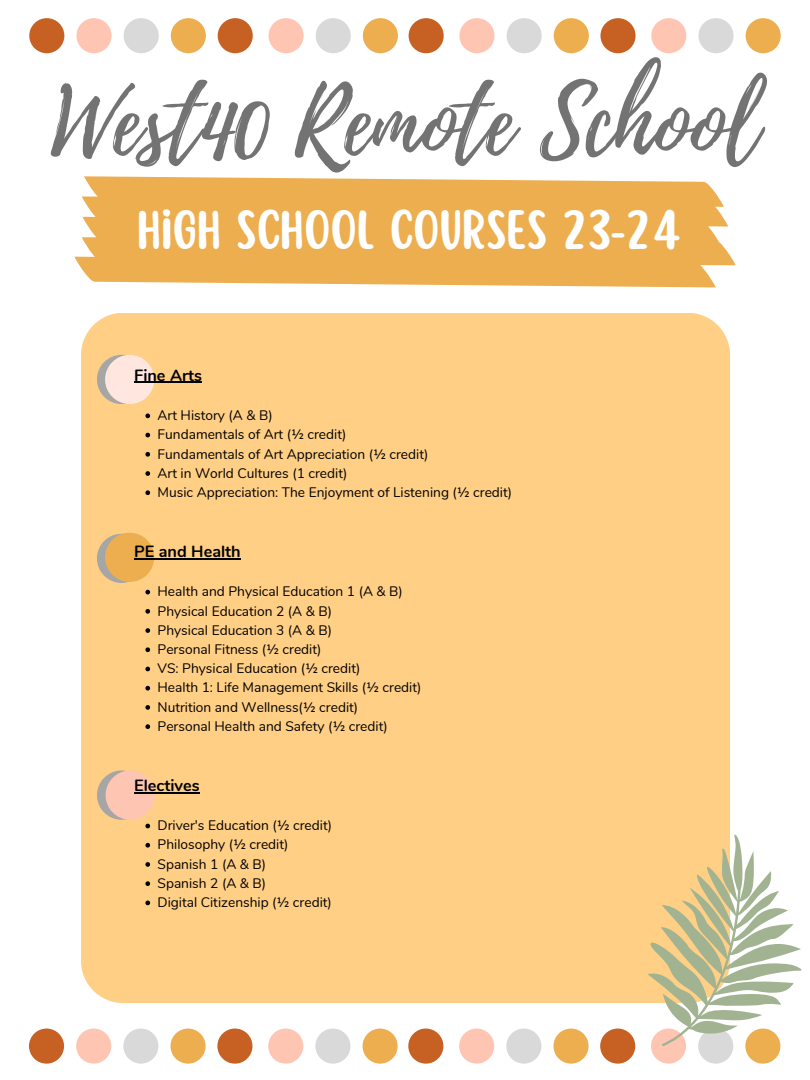
<style>
.page{position:relative;width:810px;height:1080px;background:#fff}
.page>*{position:absolute;margin:0;border:0;box-sizing:border-box;transform-origin:0 0}
.t1{font:91.69px "Playlist Script";color:#737373}
.t2{font:48.75px "Scripter";color:#fff}
.t3{font:700 16.25px "Nunito";color:#000}
.t4{font:13.75px "Nunito";color:#000}
</style>
<div class="page">
<svg style="left:75px;top:176px;width:661px;height:111px;background:#eeb560"></svg>
<div style="left:29px;top:18px;width:35px;height:35px;background:#c66123;border-radius:50%"></div>
<div style="left:76px;top:18px;width:36px;height:35px;background:#ffc5b3;border-radius:50%"></div>
<div style="left:124px;top:18px;width:35px;height:35px;background:#d9d9d9;border-radius:50%"></div>
<div style="left:171px;top:18px;width:35px;height:35px;background:#edae50;border-radius:50%"></div>
<div style="left:218px;top:18px;width:35px;height:35px;background:#c66123;border-radius:50%"></div>
<div style="left:269px;top:18px;width:35px;height:35px;background:#ffc5b3;border-radius:50%"></div>
<div style="left:316px;top:18px;width:35px;height:35px;background:#d9d9d9;border-radius:50%"></div>
<div style="left:363px;top:18px;width:35px;height:35px;background:#edae50;border-radius:50%"></div>
<div style="left:409px;top:18px;width:35px;height:35px;background:#c66123;border-radius:50%"></div>
<div style="left:459px;top:18px;width:36px;height:35px;background:#ffc5b3;border-radius:50%"></div>
<div style="left:507px;top:18px;width:35px;height:35px;background:#d9d9d9;border-radius:50%"></div>
<div style="left:554px;top:18px;width:35px;height:35px;background:#edae50;border-radius:50%"></div>
<div style="left:600px;top:18px;width:36px;height:35px;background:#c66123;border-radius:50%"></div>
<div style="left:651px;top:18px;width:35px;height:35px;background:#ffc5b3;border-radius:50%"></div>
<div style="left:698px;top:18px;width:36px;height:35px;background:#d9d9d9;border-radius:50%"></div>
<div style="left:746px;top:18px;width:35px;height:35px;background:#edae50;border-radius:50%"></div>
<div style="left:81px;top:313px;width:649px;height:690px;background:#ffcf86;border-radius:42px"></div>
<div style="left:97px;top:355px;width:49px;height:49px;background:#a6a6a6;border-radius:50%"></div>
<div style="left:105px;top:355px;width:49px;height:49px;background:#ffe6de;border-radius:50%"></div>
<div style="left:97px;top:534px;width:49px;height:49px;background:#a6a6a6;border-radius:50%"></div>
<div style="left:105px;top:533px;width:49px;height:49px;background:#edae50;border-radius:50%"></div>
<div style="left:29px;top:1029px;width:35px;height:35px;background:#c66123;border-radius:50%"></div>
<div style="left:76px;top:1029px;width:35px;height:35px;background:#ffc5b3;border-radius:50%"></div>
<div style="left:123px;top:1029px;width:35px;height:35px;background:#d9d9d9;border-radius:50%"></div>
<div style="left:170px;top:1029px;width:36px;height:35px;background:#edae50;border-radius:50%"></div>
<div style="left:217px;top:1029px;width:35px;height:35px;background:#c66123;border-radius:50%"></div>
<div style="left:268px;top:1029px;width:35px;height:35px;background:#ffc5b3;border-radius:50%"></div>
<div style="left:315px;top:1029px;width:35px;height:35px;background:#d9d9d9;border-radius:50%"></div>
<div style="left:363px;top:1029px;width:35px;height:35px;background:#edae50;border-radius:50%"></div>
<div style="left:408px;top:1029px;width:35px;height:35px;background:#c66123;border-radius:50%"></div>
<div style="left:459px;top:1029px;width:35px;height:35px;background:#ffc5b3;border-radius:50%"></div>
<div style="left:506px;top:1029px;width:35px;height:35px;background:#d9d9d9;border-radius:50%"></div>
<div style="left:553px;top:1029px;width:36px;height:35px;background:#edae50;border-radius:50%"></div>
<div style="left:600px;top:1029px;width:35px;height:35px;background:#c66123;border-radius:50%"></div>
<div style="left:651px;top:1029px;width:35px;height:35px;background:#ffc5b3;border-radius:50%"></div>
<div style="left:698px;top:1029px;width:35px;height:35px;background:#d9d9d9;border-radius:50%"></div>
<div style="left:745px;top:1029px;width:35px;height:35px;background:#edae50;border-radius:50%"></div>
<svg style="left:647px;top:834px;width:155px;height:212px"></svg>
<div style="left:97px;top:771px;width:49px;height:49px;background:#a6a6a6;border-radius:50%"></div>
<div style="left:106px;top:771px;width:49px;height:49px;background:#ffc5b3;border-radius:50%"></div>
<svg style="left:145px;top:414px;width:5px;height:4px"></svg>
<svg style="left:145px;top:433px;width:5px;height:4px"></svg>
<svg style="left:145px;top:452px;width:5px;height:5px"></svg>
<svg style="left:145px;top:471px;width:5px;height:5px"></svg>
<svg style="left:145px;top:490px;width:5px;height:5px"></svg>
<svg style="left:145px;top:590px;width:5px;height:4px"></svg>
<svg style="left:145px;top:609px;width:5px;height:5px"></svg>
<svg style="left:145px;top:628px;width:5px;height:5px"></svg>
<svg style="left:145px;top:647px;width:5px;height:5px"></svg>
<svg style="left:145px;top:667px;width:5px;height:4px"></svg>
<svg style="left:145px;top:686px;width:5px;height:5px"></svg>
<svg style="left:145px;top:705px;width:5px;height:5px"></svg>
<svg style="left:145px;top:724px;width:5px;height:5px"></svg>
<svg style="left:145px;top:824px;width:5px;height:4px"></svg>
<svg style="left:145px;top:843px;width:5px;height:5px"></svg>
<svg style="left:145px;top:862px;width:5px;height:5px"></svg>
<svg style="left:145px;top:881px;width:5px;height:5px"></svg>
<svg style="left:145px;top:901px;width:5px;height:4px"></svg>
<hr style="left:134px;top:382px;width:68px;height:1px;background:#000">
<hr style="left:134px;top:558px;width:107px;height:1px;background:#000">
<hr style="left:134px;top:792px;width:66px;height:1px;background:#000">
<p class="t1" style="left:51px;top:57px;width:710px">West40 Remote School</p>
<p class="t2" style="left:137px;top:205px;width:544px">HIGH SCHOOL COURSES 23-24</p>
<p class="t3" style="left:134px;top:364px;width:70px">Fine Arts</p>
<p class="t4" style="left:158px;top:406px;width:117px">Art History (A &amp; B)</p>
<p class="t4" style="left:158px;top:425px;width:190px">Fundamentals of Art (½ credit)</p>
<p class="t4" style="left:158px;top:445px;width:272px">Fundamentals of Art Appreciation (½ credit)</p>
<p class="t4" style="left:158px;top:464px;width:191px">Art in World Cultures (1 credit)</p>
<p class="t4" style="left:158px;top:483px;width:356px">Music Appreciation: The Enjoyment of Listening (½ credit)</p>
<p class="t3" style="left:134px;top:541px;width:108px">PE and Health</p>
<p class="t4" style="left:158px;top:582px;width:247px">Health and Physical Education 1 (A &amp; B)</p>
<p class="t4" style="left:158px;top:602px;width:176px">Physical Education 2 (A &amp; B)</p>
<p class="t4" style="left:158px;top:621px;width:176px">Physical Education 3 (A &amp; B)</p>
<p class="t4" style="left:158px;top:640px;width:165px">Personal Fitness (½ credit)</p>
<p class="t4" style="left:158px;top:659px;width:204px">VS: Physical Education (½ credit)</p>
<p class="t4" style="left:158px;top:679px;width:265px">Health 1: Life Management Skills (½ credit)</p>
<p class="t4" style="left:158px;top:698px;width:202px">Nutrition and Wellness(½ credit)</p>
<p class="t4" style="left:158px;top:717px;width:232px">Personal Health and Safety (½ credit)</p>
<p class="t3" style="left:134px;top:774px;width:67px">Electives</p>
<p class="t4" style="left:158px;top:816px;width:176px">Driver's Education (½ credit)</p>
<p class="t4" style="left:158px;top:836px;width:132px">Philosophy (½ credit)</p>
<p class="t4" style="left:158px;top:855px;width:110px">Spanish 1 (A &amp; B)</p>
<p class="t4" style="left:158px;top:874px;width:110px">Spanish 2 (A &amp; B)</p>
<p class="t4" style="left:158px;top:893px;width:176px">Digital Citizenship (½ credit)</p>
</div>
